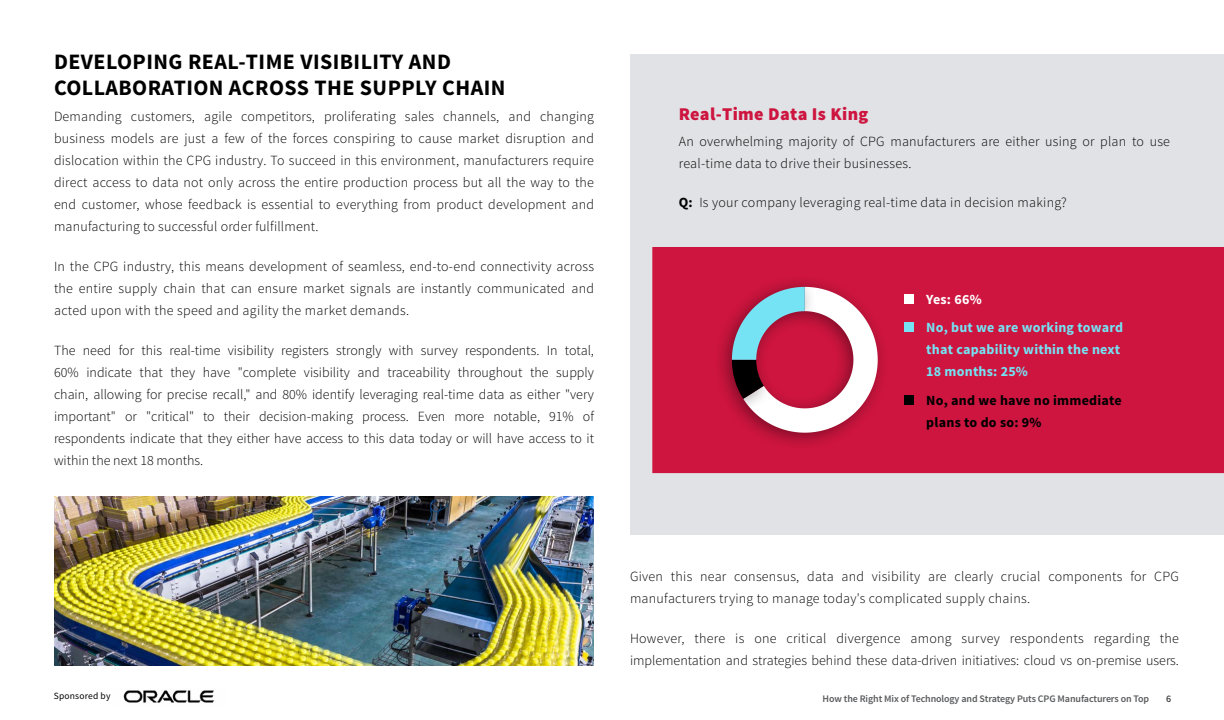
<style>
.page{position:relative;width:1224px;height:720px;background:#fff}
.page>*{position:absolute;margin:0;border:0;box-sizing:border-box;transform-origin:0 0}
.t1{font:700 22px/26px "Source Sans Pro";letter-spacing:.02em;color:#000}
.t2{font:900 18px "Source Sans Pro";letter-spacing:.02em;color:#cd153f}
.t3{font:300 14px/22px "Source Sans Pro";letter-spacing:.015em;color:#000;text-align:justify}
.t4{font:700 14px/28.5px "Source Sans Pro";letter-spacing:.015em;color:#75e3f4}
.t5{font:700 14px/22px "Source Sans Pro";letter-spacing:.015em;color:#000}
.t6{font:600 10px "Source Sans Pro";letter-spacing:-.01em;color:#58595b}
.t7{font:600 10px "Source Sans Pro";color:#414042}
.t8{font:9.5px "Source Sans Pro";letter-spacing:.02em;color:#000}
.s1{font-weight:700}
.s2{color:#fff}
</style>
<div class="page">
<img style="left:123px;top:690px;width:92px;height:13px">
<div style="left:630px;top:54px;width:594px;height:480px;background:#e0e2e5"></div>
<img style="left:54px;top:497px;width:539px;height:169px">
<div style="left:652px;top:247px;width:572px;height:226px;background:#cd153f"></div>
<div style="left:727px;top:275px;width:162px;height:175px;background:#000;opacity:.4"></div>
<div style="left:714px;top:347px;width:59px;height:68px;background:#000;opacity:.4"></div>
<div style="left:714px;top:275px;width:102px;height:103px;background:#000;opacity:.4"></div>
<svg style="left:732px;top:287px;width:146px;height:146px;background:#c26c84"></svg>
<div style="left:905px;top:294px;width:9px;height:9px;background:#fff"></div>
<div style="left:905px;top:395px;width:9px;height:9px;background:#000"></div>
<div style="left:905px;top:323px;width:9px;height:9px;background:#75e3f4"></div>
<h1 class="t1" style="left:54px;top:49px;width:453px">DEVELOPING REAL-TIME VISIBILITY AND<br>COLLABORATION ACROSS THE SUPPLY CHAIN</h1>
<p class="t3" style="left:54px;top:105px;width:542px">Demanding customers, agile competitors, proliferating sales channels, and changing business models are just a few of the forces conspiring to cause market disruption and dislocation within the CPG industry. To succeed in this environment, manufacturers require direct access to data not only across the entire production process but all the way to the end customer, whose feedback is essential to everything from product development and manufacturing to successful order fulfillment.</p>
<p class="t3" style="left:54px;top:255px;width:542px">In the CPG industry, this means development of seamless, end-to-end connectivity across the entire supply chain that can ensure market signals are instantly communicated and acted upon with the speed and agility the market demands.</p>
<p class="t3" style="left:54px;top:339px;width:542px">The need for this real-time visibility registers strongly with survey respondents. In total, 60% indicate that they have "complete visibility and traceability throughout the supply chain, allowing for precise recall," and 80% identify leveraging real-time data as either "very important" or "critical" to their decision-making process. Even more notable, 91% of respondents indicate that they either have access to this data today or will have access to it within the next 18 months.</p>
<h2 class="t2" style="left:679px;top:102px;width:191px">Real-Time Data Is King</h2>
<p class="t3" style="left:679px;top:131px;width:493px">An overwhelming majority of CPG manufacturers are either using or plan to use real-time data to drive their businesses.</p>
<p class="t3" style="left:679px;top:192px;width:390px"><span class="s1">Q:</span> Is your company leveraging real-time data in decision making?</p>
<p class="t4" style="left:926px;top:285px;width:198px"><span class="s2">Yes: 66%<br></span>No, but we are working toward</p>
<p class="t4" style="left:926px;top:339px;width:195px;line-height:22px">that capability within the next<br>18 months: 25%</p>
<p class="t5" style="left:926px;top:389px;width:197px">No, and we have no immediate plans to do so: 9%</p>
<p class="t8" style="left:54px;top:690px;width:58px">Sponsored by</p>
<p class="t3" style="left:630px;top:565px;width:550px">Given this near consensus, data and visibility are clearly crucial components for CPG manufacturers trying to manage today's complicated supply chains.</p>
<p class="t3" style="left:630px;top:627px;width:551px">However, there is one critical divergence among survey respondents regarding the implementation and strategies behind these data-driven initiatives: cloud vs on-premise users.</p>
<p class="t6" style="left:823px;top:693px;width:328px">How the Right Mix of Technology and Strategy Puts CPG Manufacturers on Top</p>
<p class="t7" style="left:1166px;top:693px;width:7px">6</p>
</div>
